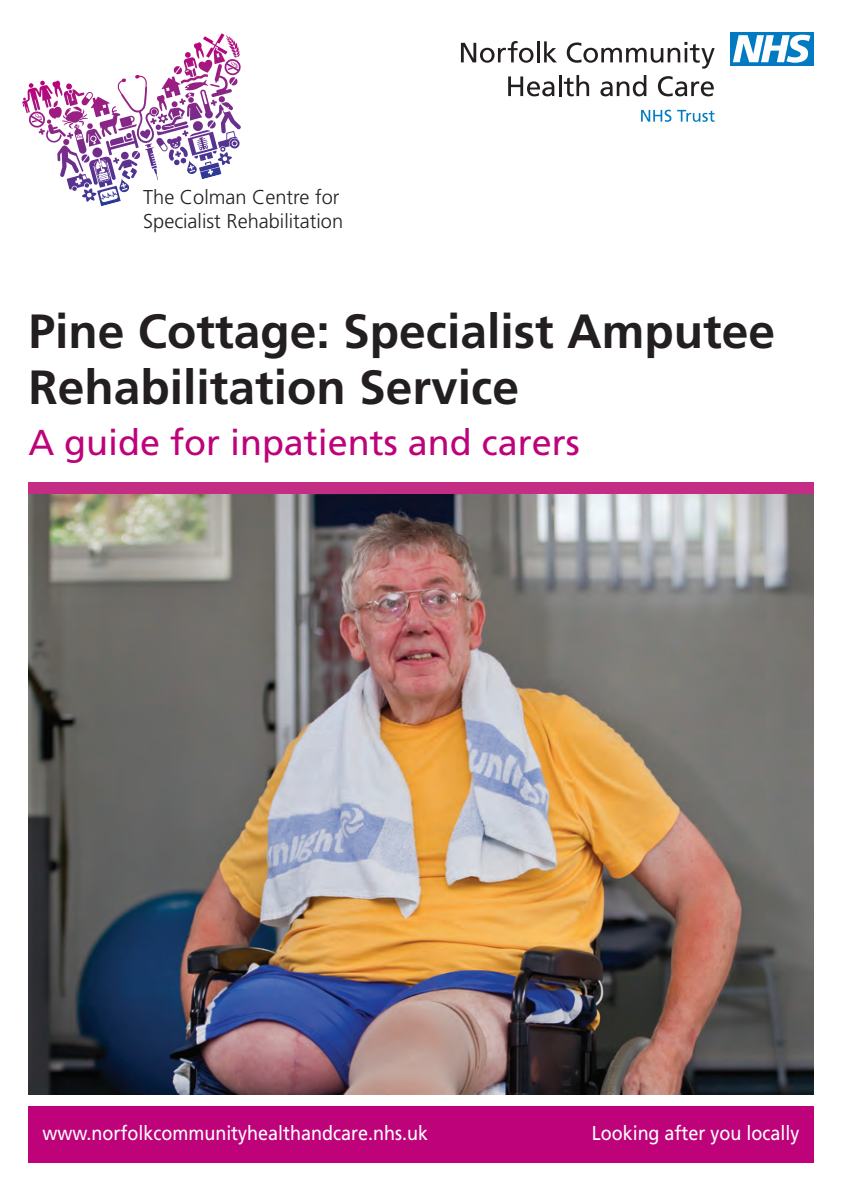
<style>
.page{position:relative;width:842px;height:1191px;background:#fff}
.page>*{position:absolute;margin:0;border:0;box-sizing:border-box;transform-origin:0 0}
.t1{font:700 48px/56px "Frutiger LT Std";color:#231f20}
.t2{font:36px "Frutiger";color:#be027a}
.t3{font:20px "Frutiger";color:#fff;scale:.9 1}
.t4{font:300 20px/24px "Frutiger LT Std";color:#231f20}
</style>
<div class="page">
<svg style="left:461px;top:41px;width:72px;height:22px"></svg>
<hr style="left:537px;top:41px;width:3px;height:21px;background:#231f20">
<svg style="left:544px;top:41px;width:13px;height:21px"></svg>
<svg style="left:567px;top:42px;width:148px;height:27px"></svg>
<svg style="left:508px;top:76px;width:46px;height:20px"></svg>
<hr style="left:559px;top:75px;width:2px;height:21px;background:#231f20">
<svg style="left:564px;top:75px;width:25px;height:21px"></svg>
<svg style="left:600px;top:75px;width:46px;height:21px"></svg>
<svg style="left:658px;top:76px;width:56px;height:20px"></svg>
<div style="left:730px;top:32px;width:84px;height:34px;background:#007ac2"></div>
<svg style="left:733px;top:35px;width:77px;height:28px"></svg>
<svg style="left:641px;top:110px;width:30px;height:12px"></svg>
<svg style="left:677px;top:110px;width:38px;height:12px"></svg>
<div style="left:28px;top:1106px;width:786px;height:56px;background:#be027a"></div>
<svg style="left:22px;top:33px;width:213px;height:80px"></svg>
<img style="left:28px;top:493px;width:786px;height:601px">
<div style="left:28px;top:482px;width:786px;height:11px;background:#c32e84"></div>
<p class="t4" style="left:143px;top:187px;width:201px">The Colman Centre for<br>Specialist Rehabilitation</p>
<h1 class="t1" style="left:28px;top:307px;width:748px">Pine Cottage: Specialist Amputee<br>Rehabilitation Service</h1>
<h2 class="t2" style="left:28px;top:428px;width:553px">A guide for inpatients and carers</h2>
<p class="t3" style="left:43px;top:1124px;width:430px">www.norfolkcommunityhealthandcare.nhs.uk</p>
<p class="t3" style="left:592px;top:1124px;width:232px">Looking after you locally</p>
</div>
